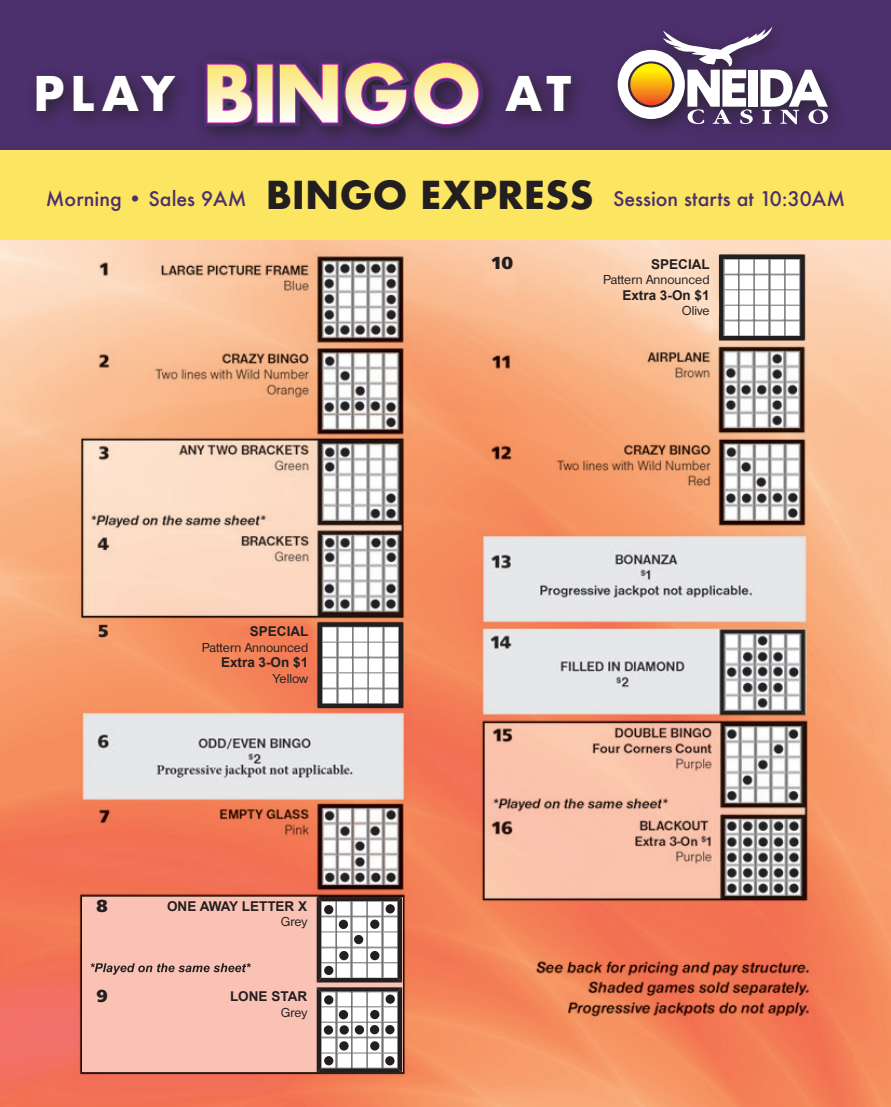
<style>
.page{position:relative;width:891px;height:1107px;background:#fff}
.page>*{position:absolute;margin:0;border:0;box-sizing:border-box;transform-origin:0 0}
.t1{font:700 46.5px "Futura";letter-spacing:.105em;color:#fff}
.t2{font:500 19.5px "Futura";color:#4c2f6d}
.t3{font:900 17.4px "Weissach";color:#231f20}
.t4{font:13.5px/15.5px "Nimbus San D";color:#231f20;text-align:right}
.t5{font:700 13.5px/15.5px "Arial";color:#231f20;text-align:right}
.s1{font-size:76.5px;color:#4c2f6d}
.s2{font-weight:700;font-size:37.5px;color:#231f20}
.s3{font-family:"Arial";font-weight:700}
.s4{font-family:"Nimbus San D";font-weight:400}
</style>
<div class="page">
<img style="left:0;top:240px;width:891px;height:867px">
<div style="left:82px;top:897px;width:320px;height:175px;background:#fac2b4"></div>
<svg style="left:91px;top:963px;width:160px;height:12px"></svg>
<svg style="left:317px;top:897px;width:85px;height:176px;background:#a5a1a2"></svg>
<svg style="left:323px;top:993px;width:12px;height:12px"></svg>
<div style="left:338px;top:993px;width:12px;height:12px;background:#fff"></div>
<div style="left:353px;top:993px;width:12px;height:12px;background:#fff"></div>
<div style="left:369px;top:993px;width:12px;height:12px;background:#fff"></div>
<svg style="left:384px;top:993px;width:12px;height:12px"></svg>
<div style="left:323px;top:1008px;width:12px;height:13px;background:#fff"></div>
<svg style="left:338px;top:1008px;width:12px;height:13px"></svg>
<div style="left:353px;top:1008px;width:12px;height:13px;background:#fff"></div>
<svg style="left:369px;top:1008px;width:12px;height:13px"></svg>
<div style="left:384px;top:1008px;width:12px;height:13px;background:#fff"></div>
<svg style="left:323px;top:1024px;width:12px;height:12px"></svg>
<svg style="left:338px;top:1024px;width:12px;height:12px"></svg>
<svg style="left:353px;top:1024px;width:12px;height:12px"></svg>
<svg style="left:369px;top:1024px;width:12px;height:12px"></svg>
<svg style="left:384px;top:1024px;width:12px;height:12px"></svg>
<div style="left:323px;top:1039px;width:12px;height:12px;background:#fff"></div>
<div style="left:338px;top:1039px;width:12px;height:12px;background:#fff"></div>
<div style="left:353px;top:1039px;width:12px;height:12px;background:#fff"></div>
<svg style="left:369px;top:1039px;width:12px;height:12px"></svg>
<div style="left:384px;top:1039px;width:12px;height:12px;background:#fff"></div>
<svg style="left:323px;top:1055px;width:12px;height:12px"></svg>
<div style="left:338px;top:1055px;width:12px;height:12px;background:#fff"></div>
<div style="left:353px;top:1055px;width:12px;height:12px;background:#fff"></div>
<div style="left:369px;top:1055px;width:12px;height:12px;background:#fff"></div>
<svg style="left:384px;top:1055px;width:12px;height:12px"></svg>
<div style="left:324px;top:995px;width:9px;height:10px;background:#231f20;border-radius:50%"></div>
<div style="left:324px;top:1056px;width:9px;height:9px;background:#231f20;border-radius:50%"></div>
<div style="left:339px;top:1010px;width:9px;height:9px;background:#231f20;border-radius:50%"></div>
<div style="left:355px;top:1025px;width:9px;height:10px;background:#231f20;border-radius:50%"></div>
<div style="left:370px;top:1041px;width:9px;height:10px;background:#231f20;border-radius:50%"></div>
<div style="left:386px;top:995px;width:9px;height:9px;background:#231f20;border-radius:50%"></div>
<svg style="left:339px;top:1041px;width:10px;height:10px"></svg>
<div style="left:370px;top:1010px;width:9px;height:9px;background:#231f20;border-radius:50%"></div>
<div style="left:340px;top:1025px;width:9px;height:10px;background:#231f20;border-radius:50%"></div>
<div style="left:324px;top:1025px;width:9px;height:10px;background:#231f20;border-radius:50%"></div>
<div style="left:370px;top:1025px;width:9px;height:9px;background:#231f20;border-radius:50%"></div>
<div style="left:385px;top:1025px;width:10px;height:9px;background:#231f20;border-radius:50%"></div>
<div style="left:385px;top:1056px;width:10px;height:9px;background:#231f20;border-radius:50%"></div>
<svg style="left:719px;top:255px;width:86px;height:85px"></svg>
<div style="left:725px;top:261px;width:12px;height:12px;background:#fff"></div>
<div style="left:740px;top:261px;width:12px;height:12px;background:#fff"></div>
<div style="left:756px;top:261px;width:12px;height:12px;background:#fff"></div>
<div style="left:771px;top:261px;width:12px;height:12px;background:#fff"></div>
<div style="left:787px;top:261px;width:12px;height:12px;background:#fff"></div>
<div style="left:725px;top:276px;width:12px;height:12px;background:#fff"></div>
<div style="left:740px;top:276px;width:12px;height:12px;background:#fff"></div>
<div style="left:756px;top:276px;width:12px;height:12px;background:#fff"></div>
<div style="left:771px;top:276px;width:12px;height:12px;background:#fff"></div>
<div style="left:787px;top:276px;width:12px;height:12px;background:#fff"></div>
<div style="left:725px;top:292px;width:12px;height:12px;background:#fff"></div>
<div style="left:740px;top:292px;width:12px;height:12px;background:#fff"></div>
<div style="left:756px;top:292px;width:12px;height:12px;background:#fff"></div>
<div style="left:771px;top:292px;width:12px;height:12px;background:#fff"></div>
<div style="left:787px;top:292px;width:12px;height:12px;background:#fff"></div>
<div style="left:725px;top:307px;width:12px;height:12px;background:#fff"></div>
<div style="left:740px;top:307px;width:12px;height:12px;background:#fff"></div>
<div style="left:756px;top:307px;width:12px;height:12px;background:#fff"></div>
<div style="left:771px;top:307px;width:12px;height:12px;background:#fff"></div>
<div style="left:787px;top:307px;width:12px;height:12px;background:#fff"></div>
<div style="left:725px;top:322px;width:12px;height:12px;background:#fff"></div>
<div style="left:740px;top:322px;width:12px;height:12px;background:#fff"></div>
<div style="left:756px;top:322px;width:12px;height:12px;background:#fff"></div>
<div style="left:771px;top:322px;width:12px;height:12px;background:#fff"></div>
<div style="left:787px;top:322px;width:12px;height:12px;background:#fff"></div>
<svg style="left:318px;top:623px;width:85px;height:85px"></svg>
<div style="left:324px;top:628px;width:12px;height:12px;background:#fff"></div>
<div style="left:339px;top:628px;width:12px;height:12px;background:#fff"></div>
<div style="left:354px;top:628px;width:13px;height:12px;background:#fff"></div>
<div style="left:370px;top:628px;width:12px;height:12px;background:#fff"></div>
<div style="left:385px;top:628px;width:12px;height:12px;background:#fff"></div>
<div style="left:324px;top:644px;width:12px;height:12px;background:#fff"></div>
<div style="left:339px;top:644px;width:12px;height:12px;background:#fff"></div>
<div style="left:354px;top:644px;width:13px;height:12px;background:#fff"></div>
<div style="left:370px;top:644px;width:12px;height:12px;background:#fff"></div>
<div style="left:385px;top:644px;width:12px;height:12px;background:#fff"></div>
<div style="left:324px;top:659px;width:12px;height:12px;background:#fff"></div>
<div style="left:339px;top:659px;width:12px;height:12px;background:#fff"></div>
<div style="left:354px;top:659px;width:13px;height:12px;background:#fff"></div>
<div style="left:370px;top:659px;width:12px;height:12px;background:#fff"></div>
<div style="left:385px;top:659px;width:12px;height:12px;background:#fff"></div>
<div style="left:324px;top:675px;width:12px;height:12px;background:#fff"></div>
<div style="left:339px;top:675px;width:12px;height:12px;background:#fff"></div>
<div style="left:354px;top:675px;width:13px;height:12px;background:#fff"></div>
<div style="left:370px;top:675px;width:12px;height:12px;background:#fff"></div>
<div style="left:385px;top:675px;width:12px;height:12px;background:#fff"></div>
<div style="left:324px;top:690px;width:12px;height:12px;background:#fff"></div>
<div style="left:339px;top:690px;width:12px;height:12px;background:#fff"></div>
<div style="left:354px;top:690px;width:13px;height:12px;background:#fff"></div>
<div style="left:370px;top:690px;width:12px;height:12px;background:#fff"></div>
<div style="left:385px;top:690px;width:12px;height:12px;background:#fff"></div>
<div style="left:0;top:0;width:891px;height:181px;background:#4c2f6d"></div>
<svg style="left:618px;top:26px;width:210px;height:98px"></svg>
<svg style="left:630px;top:63px;width:42px;height:42px"></svg>
<div style="left:26px;top:48px;width:564px;height:99px;background:#231f20;opacity:.75"></div>
<div style="left:0;top:151px;width:891px;height:89px;background:#fbe561"></div>
<p class="t1" style="left:33px;top:60px;width:540px">PLAY <span class="s1">BINGO</span> AT</p>
<p class="t2" style="left:46px;top:185px;width:801px">Morning • Sales 9AM <span class="s2">BINGO EXPRESS</span> Session starts at 10:30AM</p>
<p class="t3" style="left:98px;top:620px;width:12px">5</p>
<p class="t4" style="left:202px;top:624px;width:108px"><span class="s3">SPECIAL<br></span>Pattern Announced<br><span class="s3">Extra 3-On $1<br></span>Yellow</p>
<p class="t3" style="left:96px;top:895px;width:13px">8</p>
<p class="t5" style="left:167px;top:899px;width:142px">ONE AWAY LETTER X<br><span class="s4">Grey</span></p>
<p class="t3" style="left:96px;top:985px;width:13px">9</p>
<p class="t5" style="left:230px;top:989px;width:79px">LONE STAR<br><span class="s4">Grey</span></p>
<p class="t3" style="left:492px;top:253px;width:23px">10</p>
<p class="t4" style="left:603px;top:256px;width:108px"><span class="s3">SPECIAL<br></span>Pattern Announced<br><span class="s3">Extra 3-On $1<br></span>Olive</p>
</div>
